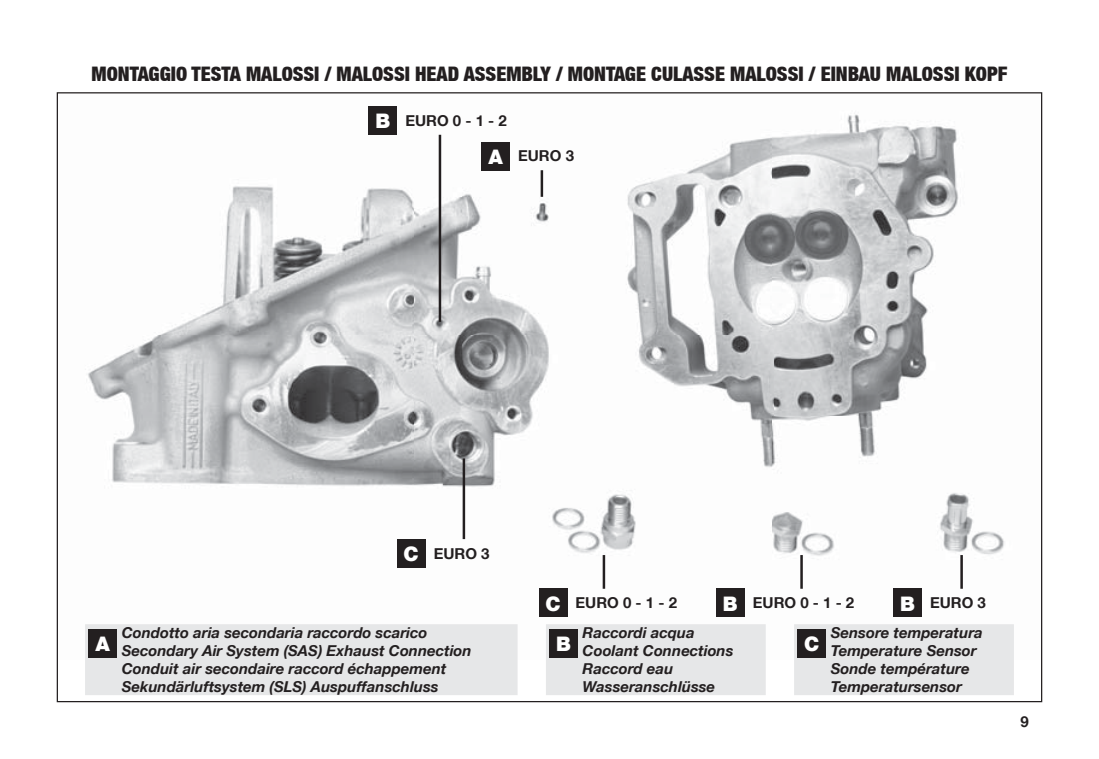
<style>
.page{position:relative;width:1099px;height:759px;background:#fff}
.page>*{position:absolute;margin:0;border:0;box-sizing:border-box;transform-origin:0 0}
.t1{font:900 condensed 20px "Helvetica Neue LT";color:#231f20}
.t2{font:900 20px "Helvetica Neue LT";color:#fff}
.t3{font:italic 700 15px/18px "Helvetica Neue LT";color:#231f20}
.t4{font:700 15px "Helvetica Neue LT";color:#231f20}
.s1{font-weight:900;font-size:20px;color:#fff}
</style>
<div class="page">
<img style="left:88px;top:106px;width:926px;height:553px">
<div style="left:85px;top:624px;width:432px;height:70px;background:#e6e7e8"></div>
<div style="left:89px;top:629px;width:28px;height:28px;background:#231f20"></div>
<div style="left:546px;top:624px;width:219px;height:70px;background:#e6e7e8"></div>
<div style="left:549px;top:629px;width:29px;height:28px;background:#231f20"></div>
<div style="left:794px;top:624px;width:219px;height:70px;background:#e6e7e8"></div>
<div style="left:797px;top:629px;width:29px;height:28px;background:#231f20"></div>
<div style="left:397px;top:539px;width:28px;height:28px;background:#231f20"></div>
<div style="left:539px;top:588px;width:28px;height:29px;background:#231f20"></div>
<div style="left:716px;top:588px;width:28px;height:29px;background:#231f20"></div>
<div style="left:893px;top:588px;width:28px;height:29px;background:#231f20"></div>
<hr style="left:960px;top:555px;width:2px;height:33px;background:#231f20">
<hr style="left:800px;top:555px;width:2px;height:33px;background:#231f20">
<hr style="left:602px;top:555px;width:3px;height:33px;background:#231f20">
<hr style="left:462px;top:458px;width:3px;height:81px;background:#231f20">
<div style="left:481px;top:142px;width:29px;height:28px;background:#231f20"></div>
<hr style="left:438px;top:135px;width:3px;height:187px;background:#231f20">
<div style="left:369px;top:106px;width:28px;height:29px;background:#231f20"></div>
<hr style="left:540px;top:170px;width:3px;height:27px;background:#231f20">
<h1 class="t1" style="left:92px;top:61px;width:917px">MONTAGGIO TESTA MALOSSI / MALOSSI HEAD ASSEMBLY / MONTAGE CULASSE MALOSSI / EINBAU MALOSSI KOPF</h1>
<p class="t4" style="left:375px;top:115px;width:133px"><span class="s1">B</span> EURO 0 - 1 - 2</p>
<p class="t4" style="left:488px;top:151px;width:87px"><span class="s1">A</span> EURO 3</p>
<p class="t4" style="left:403px;top:547px;width:87px"><span class="s1">C</span> EURO 3</p>
<p class="t4" style="left:545px;top:597px;width:133px"><span class="s1">C</span> EURO 0 - 1 - 2</p>
<p class="t4" style="left:723px;top:597px;width:133px"><span class="s1">B</span> EURO 0 - 1 - 2</p>
<p class="t4" style="left:900px;top:597px;width:87px"><span class="s1">B</span> EURO 3</p>
<p class="t3" style="left:122px;top:625px;width:351px">Condotto aria secondaria raccordo scarico Secondary Air System (SAS) Exhaust Connection Conduit air secondaire raccord échappement Sekundärluftsystem (SLS) Auspuffanschluss</p>
<h1 class="t2" style="left:556px;top:635px;width:16px">B</h1>
<p class="t3" style="left:830px;top:625px;width:153px">Sensore temperatura<br>Temperature Sensor<br>Sonde température<br>Temperatursensor</p>
<h1 class="t2" style="left:96px;top:635px;width:16px">A</h1>
<p class="t3" style="left:582px;top:625px;width:152px">Raccordi acqua<br>Coolant Connections<br>Raccord eau<br>Wasseranschlüsse</p>
<h1 class="t2" style="left:804px;top:635px;width:17px">C</h1>
<p class="t4" style="left:1020px;top:716px;width:10px">9</p>
</div>
